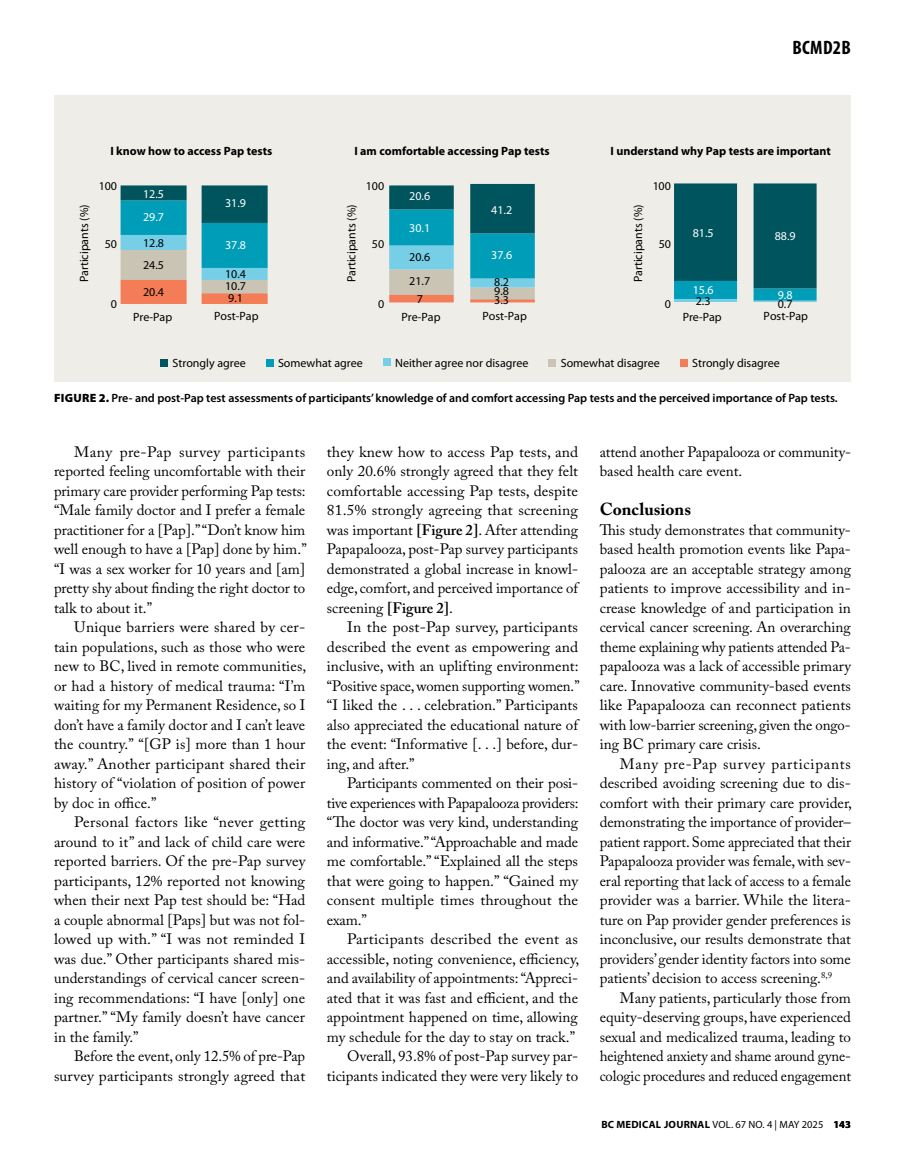
<style>
.page{position:relative;width:905px;height:1161px;background:#fff}
.page>*{position:absolute;margin:0;border:0;box-sizing:border-box;transform-origin:0 0}
.t1{font:700 condensed 19.5px "Myriad Pro";letter-spacing:.02em;color:#000}
.t2{font:700 17.25px "Adobe Caslon Pro";color:#000}
.t3{font:15px/19.5px "Adobe Caslon Pro";color:#000;text-align:justify}
.t4{font:12px "Myriad Pro";color:#000}
.t5{font:600 12px "Myriad Pro";color:#000}
.t6{font:700 12px "Myriad Pro";color:#000}
.t7{font:12px "Myriad Pro";color:#fff}
.t8{font:700 10.5px "Myriad Pro";letter-spacing:.02em;color:#000}
.s1{font-weight:900}
.s2{font-weight:600}
.s3{font-weight:400}
</style>
<div class="page">
<div style="left:54px;top:95px;width:796px;height:287px;background:#efede8"></div>
<svg style="left:121px;top:185px;width:147px;height:119px;background:#669ea2"></svg>
<div style="left:160px;top:359px;width:8px;height:8px;background:#00545e"></div>
<div style="left:266px;top:359px;width:7px;height:7px;background:#009db8"></div>
<div style="left:383px;top:358px;width:7px;height:8px;background:#76cfe7"></div>
<div style="left:548px;top:360px;width:8px;height:7px;background:#c9c4b4"></div>
<div style="left:680px;top:359px;width:7px;height:8px;background:#f47c57"></div>
<svg style="left:389px;top:184px;width:146px;height:118px;background:#519da7"></svg>
<hr style="left:674px;top:299px;width:63px;height:3px;background:#76cfe7">
<hr style="left:753px;top:300px;width:63px;height:2px;background:#76cfe7">
<svg style="left:674px;top:183px;width:142px;height:117px;background:#1c6e78"></svg>
<h1 class="t1" style="left:792px;top:37px;width:60px">BCMD2B</h1>
<p class="t6" style="left:110px;top:144px;width:163px">I know how to access Pap tests</p>
<p class="t4" style="left:78px;top:282px;width:79px;rotate:-90deg">Participants (%)</p>
<p class="t4" style="left:99px;top:179px;width:20px">100</p>
<p class="t4" style="left:105px;top:238px;width:14px">50</p>
<p class="t4" style="left:111px;top:298px;width:8px">0</p>
<p class="t7" style="left:143px;top:187px;width:22px">12.5</p>
<p class="t7" style="left:143px;top:211px;width:22px">29.7</p>
<p class="t4" style="left:143px;top:236px;width:22px">12.8</p>
<p class="t4" style="left:143px;top:259px;width:22px">24.5</p>
<p class="t4" style="left:143px;top:286px;width:22px">20.4</p>
<p class="t7" style="left:225px;top:197px;width:22px">31.9</p>
<p class="t7" style="left:225px;top:239px;width:22px">37.8</p>
<p class="t4" style="left:225px;top:268px;width:22px">10.4</p>
<p class="t4" style="left:225px;top:280px;width:22px">10.7</p>
<p class="t4" style="left:228px;top:292px;width:16px">9.1</p>
<p class="t4" style="left:133px;top:310px;width:40px">Pre-Pap</p>
<p class="t4" style="left:214px;top:309px;width:46px">Post-Pap</p>
<p class="t6" style="left:354px;top:144px;width:197px">I am comfortable accessing Pap tests</p>
<p class="t4" style="left:345px;top:282px;width:79px;rotate:-90deg">Participants (%)</p>
<p class="t4" style="left:366px;top:179px;width:20px">100</p>
<p class="t4" style="left:372px;top:238px;width:14px">50</p>
<p class="t4" style="left:378px;top:298px;width:8px">0</p>
<p class="t7" style="left:409px;top:189px;width:22px">20.6</p>
<p class="t7" style="left:409px;top:222px;width:22px">30.1</p>
<p class="t4" style="left:409px;top:250px;width:22px">20.6</p>
<p class="t7" style="left:491px;top:204px;width:22px">41.2</p>
<p class="t7" style="left:491px;top:248px;width:22px">37.6</p>
<p class="t4" style="left:409px;top:274px;width:22px">21.7</p>
<p class="t4" style="left:494px;top:275px;width:16px">8.2</p>
<p class="t4" style="left:494px;top:284px;width:16px">9.8</p>
<p class="t4" style="left:416px;top:292px;width:8px">7</p>
<p class="t4" style="left:494px;top:293px;width:16px">3.3</p>
<p class="t6" style="left:610px;top:144px;width:222px">I understand why Pap tests are important</p>
<p class="t4" style="left:631px;top:282px;width:79px;rotate:-90deg">Participants (%)</p>
<p class="t4" style="left:652px;top:179px;width:20px">100</p>
<p class="t4" style="left:658px;top:238px;width:14px">50</p>
<p class="t4" style="left:664px;top:298px;width:8px">0</p>
<p class="t7" style="left:692px;top:227px;width:22px">81.5</p>
<p class="t7" style="left:774px;top:230px;width:22px">88.9</p>
<p class="t7" style="left:692px;top:284px;width:22px">15.6</p>
<p class="t7" style="left:777px;top:288px;width:16px">9.8</p>
<p class="t4" style="left:695px;top:294px;width:16px">2.3</p>
<p class="t4" style="left:777px;top:298px;width:16px">0.7</p>
<p class="t4" style="left:401px;top:310px;width:40px">Pre-Pap</p>
<p class="t4" style="left:482px;top:309px;width:46px">Post-Pap</p>
<p class="t4" style="left:682px;top:310px;width:40px">Pre-Pap</p>
<p class="t4" style="left:763px;top:309px;width:46px">Post-Pap</p>
<p class="t4" style="left:172px;top:356px;width:75px">Strongly agree</p>
<p class="t4" style="left:278px;top:356px;width:86px">Somewhat agree</p>
<p class="t4" style="left:395px;top:356px;width:135px">Neither agree nor disagree</p>
<p class="t4" style="left:560px;top:356px;width:101px">Somewhat disagree</p>
<p class="t4" style="left:692px;top:356px;width:89px">Strongly disagree</p>
<p class="t5" style="left:54px;top:391px;width:785px"><span class="s1">FIGURE 2.</span> Pre- and post-Pap test assessments of participants’ knowledge of and comfort accessing Pap tests and the perceived importance of Pap tests.</p>
<p class="t3" style="left:54px;top:442px;width:254px;text-indent:20px">Many pre-Pap survey participants reported feeling uncomfortable with their primary care provider performing Pap tests: “Male family doctor and I prefer a female practitioner for a [Pap].” “Don’t know him well enough to have a [Pap] done by him.” “I was a sex worker for 10 years and [am] pretty shy about finding the right doctor to talk to about it.”</p>
<p class="t3" style="left:54px;top:617px;width:254px;text-indent:20px">Unique barriers were shared by cer&shy;tain populations, such as those who were new to BC, lived in remote communities, or had a history of medical trauma: “I’m waiting for my Permanent Residence, so I don’t have a family doctor and I can’t leave the country.” “[GP is] more than 1 hour away.” Another participant shared their history of “violation of position of power by doc in office.”</p>
<p class="t3" style="left:54px;top:812px;width:253px;text-indent:20px">Personal factors like “never getting around to it” and lack of child care were reported barriers. Of the pre-Pap survey participants, 12% reported not knowing when their next Pap test should be: “Had a couple abnormal [Paps] but was not fol&shy;lowed up with.” “I was not reminded I was due.” Other participants shared mis&shy;understandings of cervical cancer screen&shy;ing recommendations: “I have [only] one partner.” “My family doesn’t have cancer in the family.”</p>
<p class="t3" style="left:54px;top:1046px;width:253px;text-align:right">Before the event, only 12.5% of pre-Pap survey participants strongly agreed that</p>
<p class="t3" style="left:327px;top:442px;width:253px">they knew how to access Pap tests, and only 20.6% strongly agreed that they felt comfortable accessing Pap tests, despite 81.5% strongly agreeing that screening was important <span class="s2">[Figure 2]</span>. After attending Papapalooza, post-Pap survey participants demonstrated a global increase in knowl&shy;edge, comfort, and perceived importance of screening <span class="s2">[Figure 2]</span>.</p>
<p class="t3" style="left:327px;top:617px;width:254px;text-indent:20px">In the post-Pap survey, participants described the event as empowering and inclusive, with an uplifting environment: “Positive space, women supporting women.” “I liked the . . . celebration.” Participants also appreciated the educational nature of the event: “Informative [. . .] before, dur&shy;ing, and after.”</p>
<p class="t3" style="left:327px;top:773px;width:253px;text-indent:20px">Participants commented on their posi&shy;tive experiences with Papapalooza providers: “The doctor was very kind, understanding and informative.” “Approachable and made me comfortable.” “Explained all the steps that were going to happen.” “Gained my consent multiple times throughout the exam.”</p>
<p class="t3" style="left:327px;top:929px;width:254px;text-align:right">Participants described the event as accessible, noting convenience, efficiency, and availability of appointments: “Appreci&shy;ated that it was fast and efficient, and the appointment happened on time, allowing my schedule for the day to stay on track.” Overall, 93.8% of post-Pap survey par&shy;ticipants indicated they were very likely to</p>
<p class="t3" style="left:599px;top:442px;width:253px">attend another Papapalooza or community&shy;based health care event.</p>
<p class="t2" style="left:599px;top:499px;width:93px">Conclusions</p>
<p class="t3" style="left:599px;top:520px;width:253px">This study demonstrates that community&shy;based health promotion events like Papa&shy;palooza are an acceptable strategy among patients to improve accessibility and in&shy;crease knowledge of and participation in cervical cancer screening. An overarching theme explaining why patients attended Pa&shy;papalooza was a lack of accessible primary care. Innovative community-based events like Papapalooza can reconnect patients with low-barrier screening, given the ongo&shy;ing BC primary care crisis.</p>
<p class="t3" style="left:599px;top:754px;width:254px;text-indent:20px">Many pre-Pap survey participants described avoiding screening due to dis&shy;comfort with their primary care provider, demonstrating the importance of provider– patient rapport. Some appreciated that their Papapalooza provider was female, with sev&shy;eral reporting that lack of access to a female provider was a barrier. While the litera&shy;ture on Pap provider gender preferences is inconclusive, our results demonstrate that providers’ gender identity factors into some patients’ decision to access screening.<sup>8,9</sup></p>
<p class="t3" style="left:599px;top:988px;width:253px;text-indent:20px">Many patients, particularly those from equity-deserving groups, have experienced sexual and medicalized trauma, leading to heightened anxiety and shame around gyne&shy;cologic procedures and reduced engagement</p>
<p class="t8" style="left:601px;top:1119px;width:251px">BC MEDICAL JOURNAL <span class="s3">VOL. 67 NO. 4 | MAY 2025</span> 143</p>
</div>
